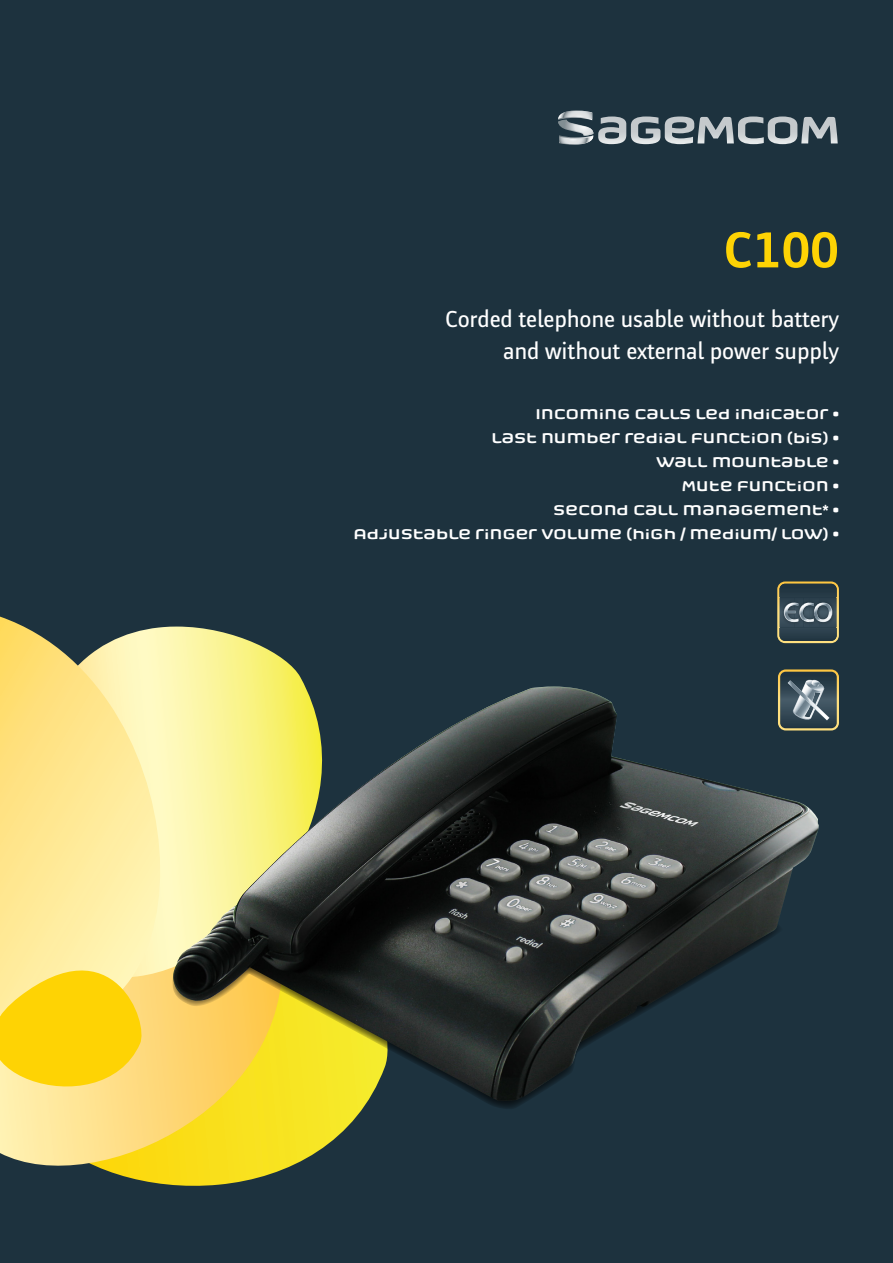
<style>
.page{position:relative;width:893px;height:1263px;background:#1d323e}
.page>*{position:absolute;margin:0;border:0;box-sizing:border-box;transform-origin:0 0}
.t1{font:52.5px "Sagem Type Bold";color:#fed304}
.t2{font:24px "Sagemcom Type";letter-spacing:-.005em;color:#fff}
.tabulation_texte_cou{font:18px "Sagemcom Title";letter-spacing:-.005em;color:#fff;scale:.92 1}
</style>
<div class="page">
<svg style="left:307px;top:1110px;width:55px;height:48px"></svg>
<svg style="left:0;top:1081px;width:307px;height:105px"></svg>
<svg style="left:218px;top:631px;width:87px;height:55px"></svg>
<svg style="left:0;top:617px;width:218px;height:464px;background:#eede93"></svg>
<svg style="left:0;top:924px;width:150px;height:207px;background:#fedf5d"></svg>
<svg style="left:777px;top:581px;width:62px;height:62px"></svg>
<svg style="left:778px;top:669px;width:61px;height:61px"></svg>
<svg style="left:171px;top:752px;width:355px;height:358px"></svg>
<img style="left:173px;top:686px;width:646px;height:415px">
<svg style="left:558px;top:111px;width:280px;height:34px"></svg>
<p class="t1" style="left:724px;top:222px;width:117px">C100</p>
<p class="t2" style="left:445px;top:306px;width:395px">Corded telephone usable without battery</p>
<p class="t2" style="left:503px;top:338px;width:337px">and without external power supply</p>
<p class="tabulation_texte_cou" style="left:536px;top:405px;width:331px">Incoming calls led indicator •</p>
<p class="tabulation_texte_cou" style="left:491px;top:429px;width:379px">Last number redial function (bis) •</p>
<p class="tabulation_texte_cou" style="left:656px;top:453px;width:200px">Wall mountable •</p>
<p class="tabulation_texte_cou" style="left:681px;top:477px;width:173px">Mute function •</p>
<p class="tabulation_texte_cou" style="left:553px;top:501px;width:312px">Second call management* •</p>
<p class="tabulation_texte_cou" style="left:353px;top:525px;width:529px">Adjustable ringer volume (high / medium/ low) •</p>
</div>
